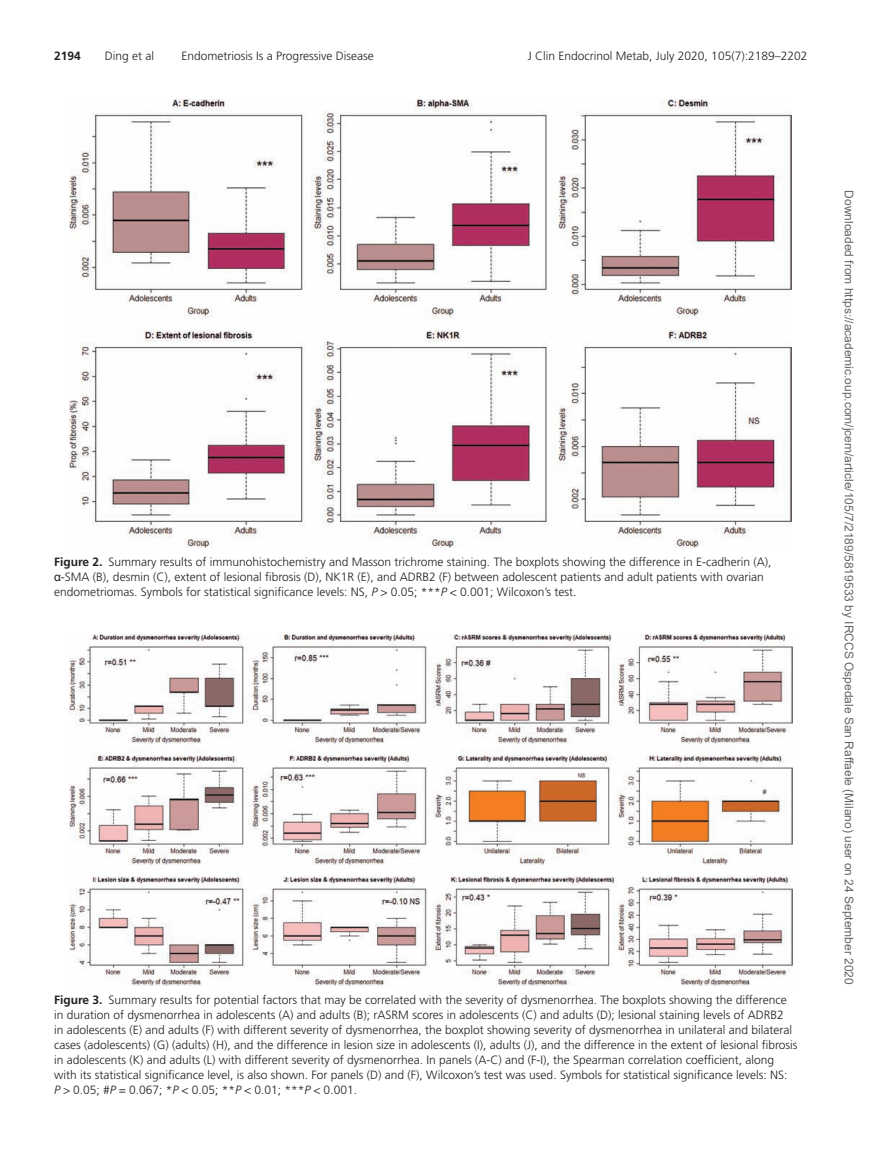
<style>
.page{position:relative;width:878px;height:1175px;background:#fff}
.page>*{position:absolute;margin:0;border:0;box-sizing:border-box;transform-origin:0 0}
.t1{font:300 12px/15px "Frutiger LT Std";color:#231f20}
.t2{font:12px "Arial";color:#666}
.t3{font:700 12px "Frutiger LT Std";color:#231f20}
.s1{font-weight:700}
.s2{font-family:"Arial Unicode MS";font-weight:400}
.s3{font-style:italic}
</style>
<div class="page">
<img style="left:69px;top:634px;width:723px;height:351px">
<img style="left:70px;top:100px;width:721px;height:447px">
<p class="t3" style="left:54px;top:49px;width:28px">2194</p>
<p class="t1" style="left:105px;top:48px;width:51px">Ding et al</p>
<p class="t1" style="left:181px;top:48px;width:194px">Endometriosis Is a Progressive Disease</p>
<p class="t1" style="left:528px;top:48px;width:281px">J Clin Endocrinol Metab, July 2020, 105(7):2189–2202</p>
<p class="t1" style="left:54px;top:554px;width:719px"><span class="s1">Figure 2.</span> Summary results of immunohistochemistry and Masson trichrome staining. The boxplots showing the difference in E-cadherin (A), <span class="s2">α</span>-SMA (B), desmin (C), extent of lesional fibrosis (D), NK1R (E), and ADRB2 (F) between adolescent patients and adult patients with ovarian endometriomas. Symbols for statistical significance levels: NS, <span class="s3">P</span> &gt; 0.05; ***<span class="s3">P</span> &lt; 0.001; Wilcoxon’s test.</p>
<p class="t1" style="left:54px;top:992px;width:745px"><span class="s1">Figure 3.</span> Summary results for potential factors that may be correlated with the severity of dysmenorrhea. The boxplots showing the difference in duration of dysmenorrhea in adolescents (A) and adults (B); rASRM scores in adolescents (C) and adults (D); lesional staining levels of ADRB2<br>in adolescents (E) and adults (F) with different severity of dysmenorrhea, the boxplot showing severity of dysmenorrhea in unilateral and bilateral cases (adolescents) (G) (adults) (H), and the difference in lesion size in adolescents (I), adults (J), and the difference in the extent of lesional fibrosis in adolescents (K) and adults (L) with different severity of dysmenorrhea. In panels (A-C) and (F-I), the Spearman correlation coefficient, along with its statistical significance level, is also shown. For panels (D) and (F), Wilcoxon’s test was used. Symbols for statistical significance levels: NS :<br><span class="s3">P</span> &gt; 0.05; #<span class="s3">P</span> = 0.067; *<span class="s3">P</span> &lt; 0.05; **<span class="s3">P</span> &lt; 0.01; ***<span class="s3">P</span> &lt; 0.001.</p>
<p class="t2" style="left:853px;top:190px;width:795px;rotate:90deg">Downloaded from https://academic.oup.com/jcem/article/105/7/2189/5819533 by IRCCS Ospedale San Raffaele (Milano) user on 24 September 2020</p>
</div>
